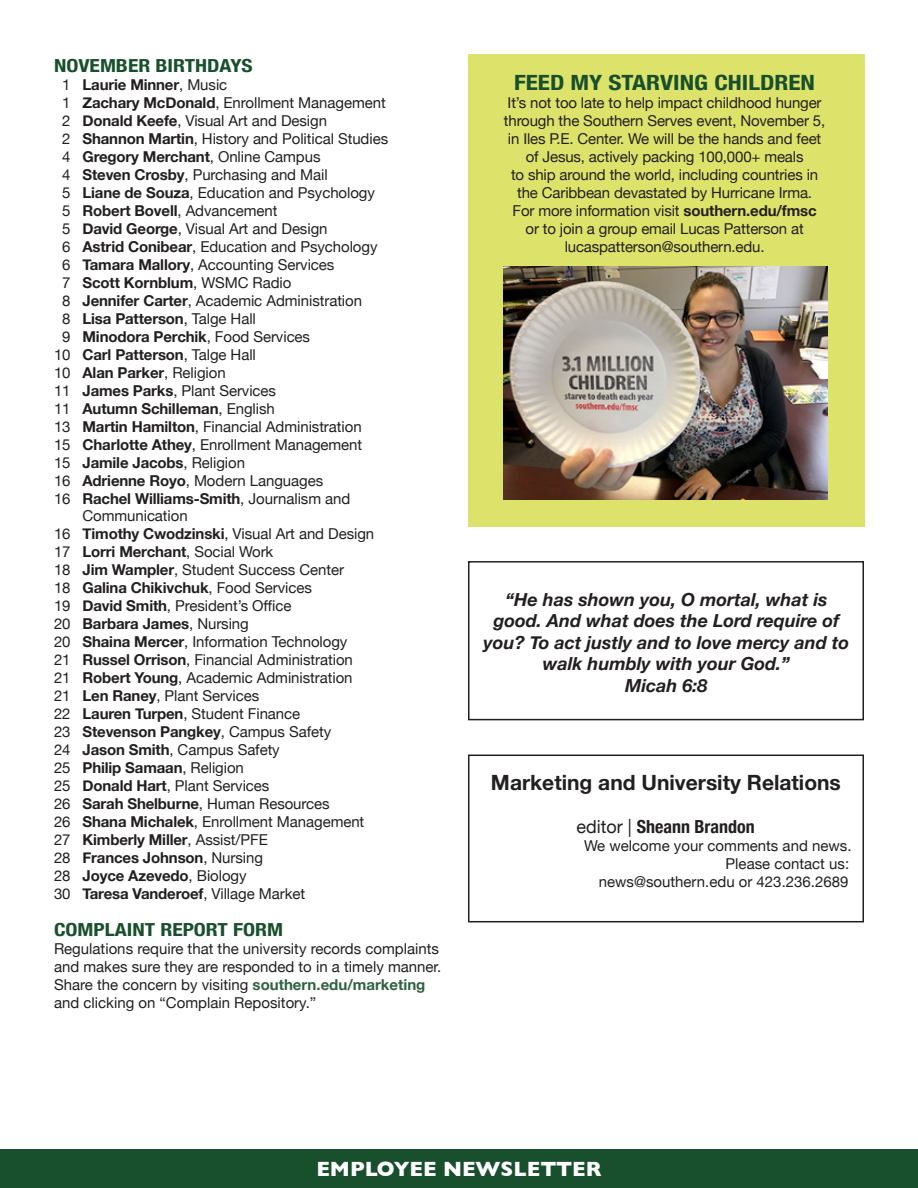
<style>
.page{position:relative;width:918px;height:1188px;background:#fff}
.page>*{position:absolute;margin:0;border:0;box-sizing:border-box;transform-origin:0 0}
.t1{font:700 21px "Helvetica Neue";color:#231f20}
.t2{font:700 condensed 21px "Helvetica Neue";color:#184f2c;scale:1.2 1}
.t3{font:700 21px "Gill Sans";color:#fff}
.t4{font:italic 700 18px/21.6px "Helvetica Neue";color:#231f20;text-align:center}
.t5{font:700 condensed 18px "Helvetica Neue";color:#184f2c;scale:1.2 1}
.t6{font:700 condensed 18px "Helvetica Neue";color:#231f20}
.t7{font:15px/18px "Helvetica Neue";letter-spacing:-.005em;color:#231f20;text-align:right}
.t8{font:700 15px "Helvetica Neue";letter-spacing:-.01em;color:#231f20}
.s1{font-weight:400}
.s2{font-weight:700}
.s3{font-weight:700;color:#2f6141}
.s4{font-weight:400;font-stretch:normal}
</style>
<div class="page">
<div style="left:468px;top:755px;width:396px;height:167px;border:2px solid #231f20"></div>
<div style="left:0;top:1149px;width:918px;height:39px;background:#184f2c"></div>
<div style="left:468px;top:54px;width:397px;height:472px;background:#dde36a"></div>
<img style="left:503px;top:266px;width:324px;height:233px">
<div style="left:468px;top:561px;width:396px;height:159px;border:2px solid #231f20"></div>
<p class="t5" style="left:54px;top:51px;width:167px">NOVEMBER BIRTHDAYS</p>
<p class="t8" style="left:62px;top:73px;width:167px"><span class="s1">1</span> Laurie Minner<span class="s1">, Music</span></p>
<p class="t7" style="left:62px;top:95px;width:325px">1 <span class="s2">Zachary McDonald</span>, Enrollment Management</p>
<p class="t7" style="left:62px;top:113px;width:266px">2 <span class="s2">Donald Keefe</span>, Visual Art and Design</p>
<p class="t7" style="left:62px;top:131px;width:327px">2 <span class="s2">Shannon Martin</span>, History and Political Studies</p>
<p class="t8" style="left:62px;top:145px;width:260px"><span class="s1">4</span> Gregory Merchant<span class="s1">, Online Campus</span></p>
<p class="t7" style="left:62px;top:167px;width:267px">4 <span class="s2">Steven Crosby</span>, Purchasing and Mail</p>
<p class="t7" style="left:62px;top:185px;width:314px">5 <span class="s2">Liane de Souza</span>, Education and Psychology</p>
<p class="t7" style="left:62px;top:203px;width:217px">5 <span class="s2">Robert Bovell</span>, Advancement</p>
<p class="t7" style="left:62px;top:221px;width:267px">5 <span class="s2">David George</span>, Visual Art and Design</p>
<p class="t7" style="left:62px;top:239px;width:317px">6 <span class="s2">Astrid Conibear</span>, Education and Psychology</p>
<p class="t7" style="left:62px;top:257px;width:274px">6 <span class="s2">Tamara Mallory</span>, Accounting Services</p>
<p class="t8" style="left:62px;top:271px;width:231px"><span class="s1">7</span> Scott Kornblum<span class="s1">, WSMC Radio</span></p>
<p class="t7" style="left:62px;top:293px;width:301px">8 <span class="s2">Jennifer Carter</span>, Academic Administration</p>
<p class="t8" style="left:62px;top:307px;width:195px"><span class="s1">8</span> Lisa Patterson<span class="s1">, Talge Hall</span></p>
<p class="t8" style="left:62px;top:325px;width:249px"><span class="s1">9</span> Minodora Perchik<span class="s1">, Food Services</span></p>
<p class="t8" style="left:54px;top:343px;width:203px"><span class="s1">10</span> Carl Patterson<span class="s1">, Talge Hall</span></p>
<p class="t7" style="left:54px;top:365px;width:173px">10 <span class="s2">Alan Parker</span>, Religion</p>
<p class="t7" style="left:54px;top:383px;width:224px">11 <span class="s2">James Parks</span>, Plant Services</p>
<p class="t8" style="left:54px;top:397px;width:222px"><span class="s1">11</span> Autumn Schilleman<span class="s1">, English</span></p>
<p class="t7" style="left:54px;top:419px;width:309px">13 <span class="s2">Martin Hamilton</span>, Financial Administration</p>
<p class="t7" style="left:54px;top:437px;width:310px">15 <span class="s2">Charlotte Athey</span>, Enrollment Management</p>
<p class="t8" style="left:54px;top:451px;width:193px"><span class="s1">15</span> Jamile Jacobs<span class="s1">, Religion</span></p>
<p class="t7" style="left:54px;top:473px;width:271px">16 <span class="s2">Adrienne Royo</span>, Modern Languages</p>
<p class="t8" style="left:54px;top:487px;width:298px"><span class="s1">16</span> Rachel Williams-Smith<span class="s1">, Journalism and</span></p>
<p class="t7" style="left:82px;top:508px;width:107px">Communication</p>
<p class="t7" style="left:54px;top:526px;width:322px">16 <span class="s2">Timothy Cwodzinski</span>, Visual Art and Design</p>
<p class="t7" style="left:54px;top:544px;width:221px">17 <span class="s2">Lorri Merchant</span>, Social Work</p>
<p class="t7" style="left:54px;top:562px;width:292px">18 <span class="s2">Jim Wampler</span>, Student Success Center</p>
<p class="t8" style="left:54px;top:576px;width:259px"><span class="s1">18</span> Galina Chikivchuk<span class="s1">, Food Services</span></p>
<p class="t7" style="left:54px;top:598px;width:239px">19 <span class="s2">David Smith</span>, President’s Office</p>
<p class="t8" style="left:54px;top:612px;width:196px"><span class="s1">20</span> Barbara James<span class="s1">, Nursing</span></p>
<p class="t7" style="left:54px;top:634px;width:295px">20 <span class="s2">Shaina Mercer</span>, Information Technology</p>
<p class="t7" style="left:54px;top:652px;width:300px">21 <span class="s2">Russel Orrison</span>, Financial Administration</p>
<p class="t7" style="left:54px;top:670px;width:300px">21 <span class="s2">Robert Young</span>, Academic Administration</p>
<p class="t7" style="left:54px;top:688px;width:207px">21 <span class="s2">Len Raney</span>, Plant Services</p>
<p class="t7" style="left:54px;top:706px;width:248px">22 <span class="s2">Lauren Turpen</span>, Student Finance</p>
<p class="t8" style="left:54px;top:720px;width:279px"><span class="s1">23</span> Stevenson Pangkey<span class="s1">, Campus Safety</span></p>
<p class="t7" style="left:54px;top:742px;width:227px">24 <span class="s2">Jason Smith</span>, Campus Safety</p>
<p class="t8" style="left:54px;top:756px;width:191px"><span class="s1">25</span> Philip Samaan<span class="s1">, Religion</span></p>
<p class="t7" style="left:54px;top:778px;width:217px">25 <span class="s2">Donald Hart</span>, Plant Services</p>
<p class="t7" style="left:54px;top:796px;width:277px">26 <span class="s2">Sarah Shelburne</span>, Human Resources</p>
<p class="t7" style="left:54px;top:814px;width:312px">26 <span class="s2">Shana Michalek</span>, Enrollment Management</p>
<p class="t8" style="left:54px;top:828px;width:215px"><span class="s1">27</span> Kimberly Miller<span class="s1">, Assist/PFE</span></p>
<p class="t8" style="left:54px;top:846px;width:211px"><span class="s1">28</span> Frances Johnson<span class="s1">, Nursing</span></p>
<p class="t8" style="left:54px;top:864px;width:194px"><span class="s1">28</span> Joyce Azevedo<span class="s1">, Biology</span></p>
<p class="t7" style="left:54px;top:886px;width:253px">30 <span class="s2">Taresa Vanderoef</span>, Village Market</p>
<p class="t5" style="left:54px;top:915px;width:192px">COMPLAINT REPORT FORM</p>
<p class="t7" style="left:54px;top:941px;width:389px;text-align:left">Regulations require that the university records complaints and makes sure they are responded to in a timely manner.<br>Share the concern by visiting <span class="s3">southern.edu/marketing </span>and clicking on “Complain Repository.”</p>
<h1 class="t2" style="left:514px;top:65px;width:252px">FEED MY STARVING CHILDREN</h1>
<p class="t7" style="left:504px;top:95px;width:323px;text-align:center">It’s not too late to help impact childhood hunger through the Southern Serves event, November 5, in Iles P.E. Center. We will be the hands and feet of Jesus, actively packing 100,000+ meals<br>to ship around the world, including countries in the Caribbean devastated by Hurricane Irma.<br>For more information visit <span class="s2">southern.edu/fmsc<br></span>or to join a group email Lucas Patterson at lucaspatterson@southern.edu.</p>
<p class="t4" style="left:484px;top:589px;width:367px">“He has shown you, O mortal, what is good. And what does the Lord require of you? To act justly and to love mercy and to walk humbly with your God.”<br>Micah 6:8</p>
<h1 class="t1" style="left:491px;top:766px;width:351px">Marketing and University Relations</h1>
<p class="t6" style="left:577px;top:811px;width:180px"><span class="s4">editor |</span> Sheann Brandon</p>
<p class="t7" style="left:584px;top:837px;width:269px">We welcome your comments and news.<br>Please contact us:<br>news@southern.edu or 423.236.2689</p>
<h1 class="t3" style="left:316px;top:1152px;width:287px">EMPLOYEE NEWSLETTER</h1>
</div>
